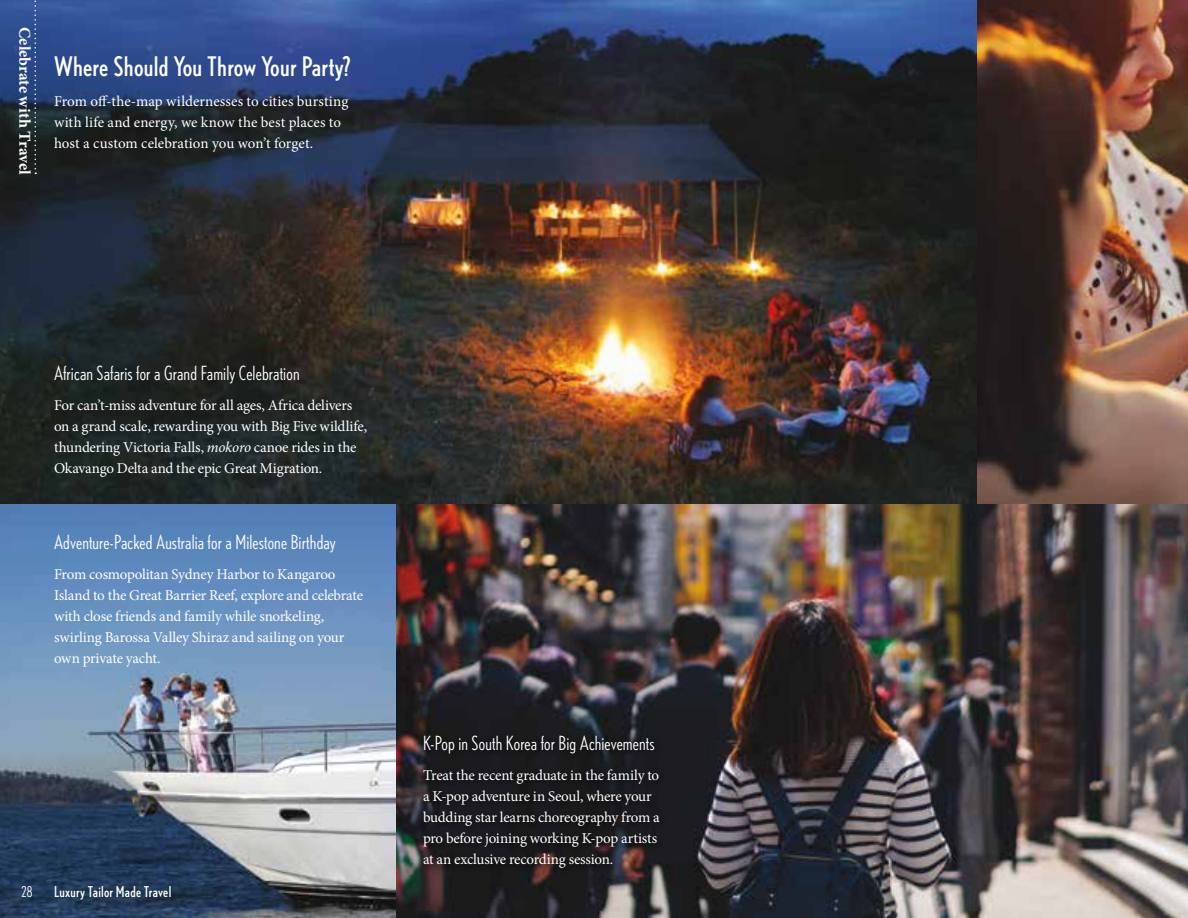
<style>
.page{position:relative;width:1188px;height:918px;background:#fff}
.page>*{position:absolute;margin:0;border:0;box-sizing:border-box;transform-origin:0 0}
.t1{font:condensed 27px "Nobel";letter-spacing:.01em;color:#fff}
.t2{font:condensed 19.5px "Nobel";letter-spacing:.005em;color:#fff}
.t3{font:700 16.5px "Minion Pro";letter-spacing:-.005em;color:#fff}
.t4{font:15px/21px "Minion Pro";letter-spacing:-.01em;color:#fff}
.t5{font:condensed 15px "Nobel";letter-spacing:.015em;color:#fff}
.t6{font:condensed 15px "Nobel";color:#fff}
.s1{font-style:italic}
</style>
<div class="page">
<img style="left:0;top:0;width:1188px;height:918px">
<div style="left:419px;top:731px;width:248px;height:145px;background:#000001;opacity:.75"></div>
<svg style="left:34px;top:0;width:2px;height:174px"></svg>
<p class="t3" style="left:36px;top:27px;width:149px;rotate:90deg">Celebrate with Travel</p>
<h1 class="t1" style="left:54px;top:50px;width:298px">Where Should You Throw Your Party?</h1>
<p class="t4" style="left:54px;top:90px;width:296px">From off-the-map wildernesses to cities bursting with life and energy, we know the best places to host a custom celebration you won’t forget.</p>
<h2 class="t2" style="left:54px;top:361px;width:247px">African Safaris for a Grand Family Celebration</h2>
<p class="t4" style="left:54px;top:394px;width:315px">For can’t-miss adventure for all ages, Africa delivers on a grand scale, rewarding you with Big Five wildlife, thundering Victoria Falls, <span class="s1">mokoro</span> canoe rides in the Okavango Delta and the epic Great Migration.</p>
<h2 class="t2" style="left:54px;top:530px;width:283px">Adventure-Packed Australia for a Milestone Birthday</h2>
<p class="t4" style="left:54px;top:564px;width:310px">From cosmopolitan Sydney Harbor to Kangaroo Island to the Great Barrier Reef, explore and celebrate with close friends and family while snorkeling, swirling Barossa Valley Shiraz and sailing on your own private yacht.</p>
<p class="t6" style="left:21px;top:883px;width:13px">28</p>
<p class="t5" style="left:54px;top:883px;width:119px">Luxury Tailor Made Travel</p>
<h2 class="t2" style="left:423px;top:731px;width:233px">K-Pop in South Korea for Big Achievements</h2>
<p class="t4" style="left:423px;top:765px;width:238px">Treat the recent graduate in the family to a K-pop adventure in Seoul, where your budding star learns choreography from a pro before joining working K-pop artists at an exclusive recording session.</p>
</div>
